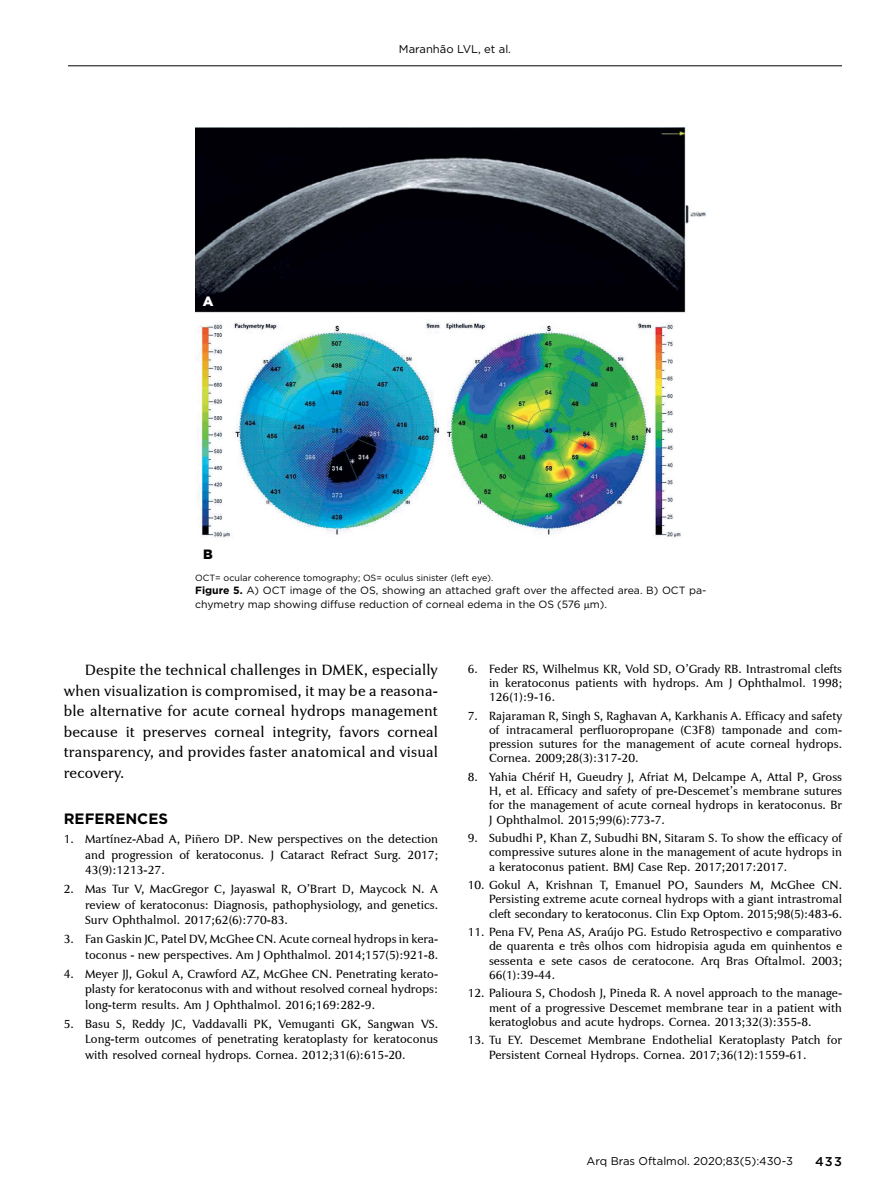
<style>
.page{position:relative;width:893px;height:1191px;background:#fff}
.page>*{position:absolute;margin:0;border:0;box-sizing:border-box;transform-origin:0 0}
.t1{font:15px/20.5px "Jaguar JC Book";letter-spacing:.015em;color:#000;text-align:justify}
.t2{font:700 15px "Gotham";color:#000}
.t3{font:900 13.5px "Gotham";color:#fff}
.t4{font:900 13.5px "Gotham";color:#000}
.t5{font:500 12.75px "Gotham";color:#000}
.t6{font:12px/14.2px "Jaguar JC Book";letter-spacing:.005em;color:#000;text-align:justify}
.t7{font:11.25px "Gotham";color:#000}
.t8{font:10.5px/13.5px "Gotham";color:#000}
.t9{font:9px "Gotham";color:#000}
.s1{font-weight:700}
</style>
<div class="page">
<hr style="left:68px;top:65px;width:774px;height:1px;background:#000">
<img style="left:195px;top:128px;width:511px;height:410px">
<p class="t3" style="left:203px;top:292px;width:12px">A</p>
<p class="t4" style="left:203px;top:544px;width:11px">B</p>
<p class="t7" style="left:399px;top:41px;width:114px">Maranhão LVL, et al.</p>
<p class="t9" style="left:195px;top:571px;width:300px">OCT= ocular coherence tomography; OS= oculus sinister (left eye).</p>
<p class="t8" style="left:195px;top:583px;width:513px"><span class="s1">Figure 5.</span> A) OCT image of the OS, showing an attached graft over the affected area. B) OCT pa&shy;chymetry map showing diffuse reduction of corneal edema in the OS (576 m).</p>
<p class="t1" style="left:64px;top:660px;width:376px;text-indent:21px">Despite the technical challenges in DMEK, especially when visualization is compromised, it may be a reasona&shy;ble alternative for acute corneal hydrops management because it preserves corneal integrity, favors corneal transparency, and provides faster anatomical and visual recovery.</p>
<p class="t2" style="left:64px;top:808px;width:106px">REFERENCES</p>
<p class="t6" style="left:85px;top:831px;width:355px;line-height:15.3px;text-indent:-21px">1. Martínez-Abad A, Piñero DP. New perspectives on the detection and progression of keratoconus. J Cataract Refract Surg. 2017; 43(9):1213-27.</p>
<p class="t6" style="left:85px;top:881px;width:355px;line-height:15.3px;text-indent:-21px">2. Mas Tur V, MacGregor C, Jayaswal R, O’Brart D, Maycock N. A review of keratoconus: Diagnosis, pathophysiology, and genetics.<br>Surv Ophthalmol. 2017;62(6):770-83.</p>
<p class="t6" style="left:64px;top:931px;width:376px;line-height:15.3px;text-align:right">3. Fan Gaskin JC, Patel DV, McGhee CN. Acute corneal hydrops in kera&shy;toconus - new perspectives. Am J Ophthalmol. 2014;157(5):921-8.</p>
<p class="t6" style="left:85px;top:966px;width:355px;line-height:15.3px;text-indent:-21px">4. Meyer JJ, Gokul A, Crawford AZ, McGhee CN. Penetrating kerato&shy;plasty for keratoconus with and without resolved corneal hydrops: long-term results. Am J Ophthalmol. 2016;169:282-9.</p>
<p class="t6" style="left:85px;top:1016px;width:355px;line-height:15.3px;text-indent:-21px">5. Basu S, Reddy JC, Vaddavalli PK, Vemuganti GK, Sangwan VS.<br>Long-term outcomes of penetrating keratoplasty for keratoconus with resolved corneal hydrops. Cornea. 2012;31(6):615-20.</p>
<p class="t6" style="left:489px;top:661px;width:355px;text-indent:-21px">6. Feder RS, Wilhelmus KR, Vold SD, O’Grady RB. Intrastromal clefts in keratoconus patients with hydrops. Am J Ophthalmol. 1998; 126(1):9-16.</p>
<p class="t6" style="left:489px;top:708px;width:355px;text-indent:-21px">7. Rajaraman R, Singh S, Raghavan A, Karkhanis A. Efficacy and safety of intracameral perfluoropropane (C3F8) tamponade and com&shy;pression sutures for the management of acute corneal hydrops.<br>Cornea. 2009;28(3):317-20.</p>
<p class="t6" style="left:489px;top:769px;width:355px;text-indent:-21px">8. Yahia Chérif H, Gueudry J, Afriat M, Delcampe A, Attal P, Gross H, et al. Efficacy and safety of pre-Descemet’s membrane sutures for the management of acute corneal hydrops in keratoconus. Br J Ophthalmol. 2015;99(6):773-7.</p>
<p class="t6" style="left:489px;top:831px;width:355px;text-indent:-21px">9. Subudhi P, Khan Z, Subudhi BN, Sitaram S. To show the efficacy of compressive sutures alone in the management of acute hydrops in a keratoconus patient. BMJ Case Rep. 2017;2017:2017.</p>
<p class="t6" style="left:489px;top:878px;width:355px;text-indent:-21px">10. Gokul A, Krishnan T, Emanuel PO, Saunders M, McGhee CN.<br>Persisting extreme acute corneal hydrops with a giant intrastromal cleft secondary to keratoconus. Clin Exp Optom. 2015;98(5):483-6.</p>
<p class="t6" style="left:489px;top:925px;width:355px;text-indent:-21px">11. Pena FV, Pena AS, Araújo PG. Estudo Retrospectivo e comparativo de quarenta e três olhos com hidropisia aguda em quinhentos e sessenta e sete casos de ceratocone. Arq Bras Oftalmol. 2003; 66(1):39-44.</p>
<p class="t6" style="left:489px;top:986px;width:355px;text-indent:-21px">12. Palioura S, Chodosh J, Pineda R. A novel approach to the manage&shy;ment of a progressive Descemet membrane tear in a patient with keratoglobus and acute hydrops. Cornea. 2013;32(3):355-8.</p>
<p class="t6" style="left:489px;top:1033px;width:355px;text-indent:-21px">13. Tu EY. Descemet Membrane Endothelial Keratoplasty Patch for<br>Persistent Corneal Hydrops. Cornea. 2017;36(12):1559-61.</p>
<p class="t7" style="left:587px;top:1153px;width:208px">Arq Bras Oftalmol. 2020;83(5):430-3</p>
<p class="t5" style="left:815px;top:1153px;width:28px">433</p>
</div>
